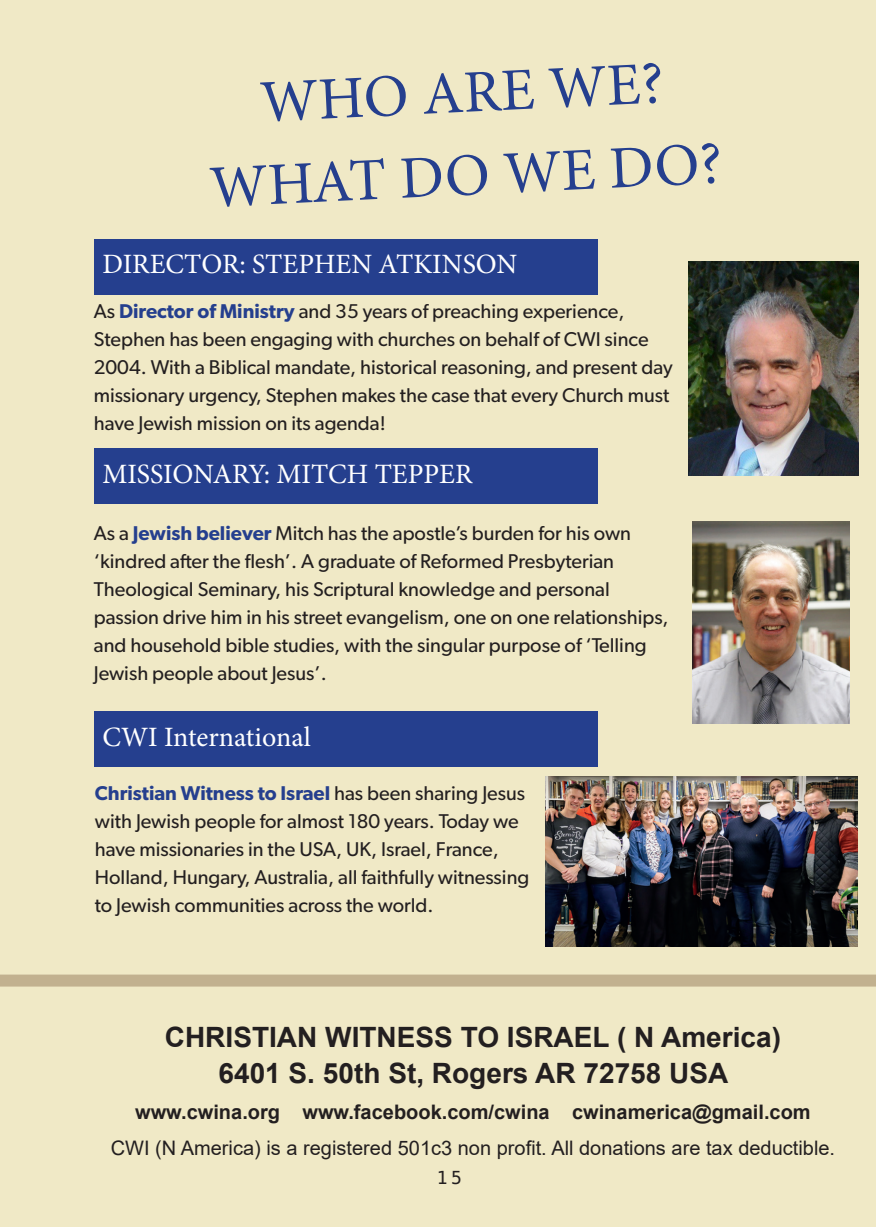
<style>
.page{position:relative;width:876px;height:1227px;background:#fff}
.page>*{position:absolute;margin:0;border:0;box-sizing:border-box;transform-origin:0 0}
.t1{font:60px "Minion Pro";color:#253f8e}
.t2{font:700 28px "Arial";color:#231f20}
.t3{font:28px "Minion Pro";color:#fff}
.t4{font:20px/28px "Gibson";color:#231f20}
.t5{font:20px "Arial";color:#231f20}
.t6{font:700 20px "Arial";color:#231f20}
.t7{font:18px "Hack";color:#231f20}
.s1{font-weight:600;color:#253f8e}
</style>
<div class="page">
<div style="left:0;top:1px;width:875px;height:1226px;background:#f0e9c6"></div>
<img style="left:545px;top:776px;width:312px;height:170px">
<img style="left:692px;top:522px;width:157px;height:201px">
<img style="left:688px;top:261px;width:170px;height:215px">
<div style="left:94px;top:448px;width:503px;height:55px;background:#253f8e"></div>
<div style="left:94px;top:239px;width:503px;height:55px;background:#253f8e"></div>
<div style="left:94px;top:711px;width:503px;height:56px;background:#253f8e"></div>
<div style="left:0;top:974px;width:875px;height:12px;background:#c2b18f"></div>
<p class="t1" style="left:258px;top:63px;width:405px;rotate:-3deg">WHO ARE WE?</p>
<p class="t1" style="left:207px;top:149px;width:514px;rotate:-3deg">WHAT DO WE DO?</p>
<p class="t3" style="left:102px;top:246px;width:416px">DIRECTOR: STEPHEN ATKINSON</p>
<p class="t4" style="left:94px;top:297px;width:580px">As <span class="s1">Director of Ministry</span> and 35 years of preaching experience, Stephen has been engaging with churches on behalf of CWI since 2004. With a Biblical mandate, historical reasoning, and present day missionary urgency, Stephen makes the case that every Church must have Jewish mission on its agenda!</p>
<p class="t3" style="left:102px;top:455px;width:371px">MISSIONARY: MITCH TEPPER</p>
<p class="t4" style="left:94px;top:519px;width:576px">As a <span class="s1">Jewish believer</span> Mitch has the apostle’s burden for his own ‘kindred after the flesh’. A graduate of Reformed Presbyterian Theological Seminary, his Scriptural knowledge and personal passion drive him in his street evangelism, one on one relationships, and household bible studies, with the singular purpose of ‘Telling Jewish people about Jesus’.</p>
<p class="t3" style="left:102px;top:718px;width:210px">CWI International</p>
<p class="t4" style="left:95px;top:779px;width:436px"><span class="s1">Christian Witness to Israel</span> has been sharing Jesus with Jewish people for almost 180 years. Today we have missionaries in the USA, UK, Israel, France, Holland, Hungary, Australia, all faithfully witnessing to Jewish communities across the world.</p>
<p class="t2" style="left:165px;top:1017px;width:617px">CHRISTIAN WITNESS TO ISRAEL ( N America)</p>
<p class="t2" style="left:218px;top:1053px;width:511px">6401 S. 50th St, Rogers AR 72758 USA</p>
<p class="t6" style="left:135px;top:1098px;width:676px">www.cwina.org www.facebook.com/cwina cwinamerica@gmail.com</p>
<p class="t5" style="left:111px;top:1134px;width:725px">CWI (N America) is a registered 501c3 non profit. All donations are tax deductible.</p>
<p class="t7" style="left:436px;top:1166px;width:27px">15</p>
</div>
